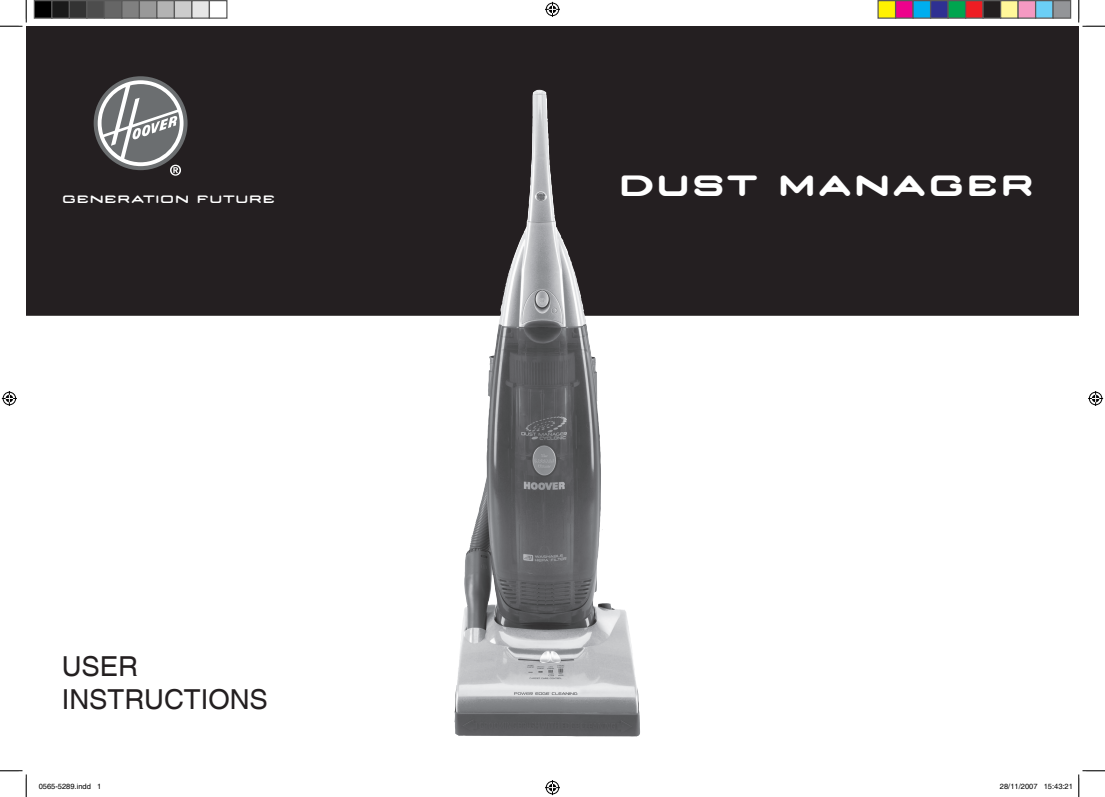
<style>
.page{position:relative;width:1105px;height:797px;background:#fff}
.page>*{position:absolute;margin:0;border:0;box-sizing:border-box;transform-origin:0 0}
.t1{font:700 37.5px "Nedian";color:#fff}
.t2{font:27.5px "Helvetica";color:#231f20}
.t3{font:500 15px "Nedian";color:#fff}
.t4{font:7.5px "Helvetica";color:#000}
</style>
<div class="page">
<div style="left:26px;top:26px;width:1053px;height:290px;background:#241f21"></div>
<svg style="left:94px;top:76px;width:94px;height:100px"></svg>
<img style="left:454px;top:356px;width:186px;height:381px">
<svg style="left:0;top:0;width:27px;height:27px"></svg>
<svg style="left:0;top:770px;width:27px;height:27px"></svg>
<svg style="left:1078px;top:0;width:27px;height:27px"></svg>
<svg style="left:1078px;top:770px;width:27px;height:27px"></svg>
<svg style="left:545px;top:2px;width:15px;height:15px"></svg>
<svg style="left:545px;top:780px;width:15px;height:15px"></svg>
<svg style="left:2px;top:391px;width:15px;height:15px"></svg>
<svg style="left:1088px;top:391px;width:15px;height:15px"></svg>
<div style="left:34px;top:1px;width:18px;height:17px;background:#000"></div>
<div style="left:34px;top:0;width:18px;height:19px;border:1px solid #595959"></div>
<div style="left:52px;top:1px;width:17px;height:17px;background:#1a1a1a"></div>
<div style="left:51px;top:0;width:19px;height:19px;border:1px solid #595959"></div>
<div style="left:69px;top:1px;width:18px;height:17px;background:#333"></div>
<div style="left:69px;top:0;width:19px;height:19px;border:1px solid #595959"></div>
<div style="left:87px;top:1px;width:17px;height:17px;background:#4d4d4d"></div>
<div style="left:86px;top:0;width:19px;height:19px;border:1px solid #595959"></div>
<div style="left:104px;top:1px;width:18px;height:17px;background:#666"></div>
<div style="left:104px;top:0;width:18px;height:19px;border:1px solid #595959"></div>
<div style="left:122px;top:1px;width:17px;height:17px;background:#808080"></div>
<div style="left:121px;top:0;width:19px;height:19px;border:1px solid #595959"></div>
<div style="left:139px;top:1px;width:18px;height:17px;background:#999"></div>
<div style="left:139px;top:0;width:19px;height:19px;border:1px solid #595959"></div>
<div style="left:157px;top:1px;width:17px;height:17px;background:#b3b3b3"></div>
<div style="left:156px;top:0;width:19px;height:19px;border:1px solid #595959"></div>
<div style="left:174px;top:1px;width:18px;height:17px;background:#ccc"></div>
<div style="left:174px;top:0;width:18px;height:19px;border:1px solid #595959"></div>
<div style="left:192px;top:1px;width:17px;height:17px;background:#e6e6e6"></div>
<div style="left:191px;top:0;width:19px;height:19px;border:1px solid #595959"></div>
<div style="left:209px;top:0;width:19px;height:19px;border:1px solid #595959"></div>
<div style="left:878px;top:1px;width:17px;height:17px;background:#fff101"></div>
<div style="left:877px;top:0;width:19px;height:19px;border:1px solid #595959"></div>
<div style="left:895px;top:1px;width:18px;height:17px;background:#ed028c"></div>
<div style="left:895px;top:0;width:19px;height:19px;border:1px solid #595959"></div>
<div style="left:913px;top:1px;width:17px;height:17px;background:#00aeef"></div>
<div style="left:912px;top:0;width:19px;height:19px;border:1px solid #595959"></div>
<div style="left:930px;top:1px;width:18px;height:17px;background:#2e3092"></div>
<div style="left:930px;top:0;width:19px;height:19px;border:1px solid #595959"></div>
<div style="left:948px;top:1px;width:17px;height:17px;background:#00a54f"></div>
<div style="left:947px;top:0;width:19px;height:19px;border:1px solid #595959"></div>
<div style="left:965px;top:1px;width:18px;height:17px;background:#ee1d23"></div>
<div style="left:965px;top:0;width:19px;height:19px;border:1px solid #595959"></div>
<div style="left:983px;top:1px;width:17px;height:17px;background:#231f20"></div>
<div style="left:982px;top:0;width:19px;height:19px;border:1px solid #595959"></div>
<div style="left:1000px;top:1px;width:18px;height:17px;background:#fff79a"></div>
<div style="left:1000px;top:0;width:19px;height:19px;border:1px solid #595959"></div>
<div style="left:1018px;top:1px;width:17px;height:17px;background:#f499c2"></div>
<div style="left:1017px;top:0;width:19px;height:19px;border:1px solid #595959"></div>
<div style="left:1035px;top:1px;width:18px;height:17px;background:#6bcff6"></div>
<div style="left:1035px;top:0;width:19px;height:19px;border:1px solid #595959"></div>
<div style="left:1053px;top:1px;width:17px;height:17px;background:#939598"></div>
<div style="left:1052px;top:0;width:19px;height:19px;border:1px solid #595959"></div>
<p class="t3" style="left:62px;top:190px;width:215px">GENERATION FUTURE</p>
<p class="t2" style="left:62px;top:650px;width:78px">USER</p>
<p class="t2" style="left:62px;top:683px;width:208px">INSTRUCTIONS</p>
<p class="t1" style="left:618px;top:165px;width:418px">DUST MANAGER</p>
<p class="t4" style="left:39px;top:782px;width:64px">0565-5289.indd 1</p>
<p class="t4" style="left:1000px;top:782px;width:74px">28/11/2007 15:43:21</p>
</div>
